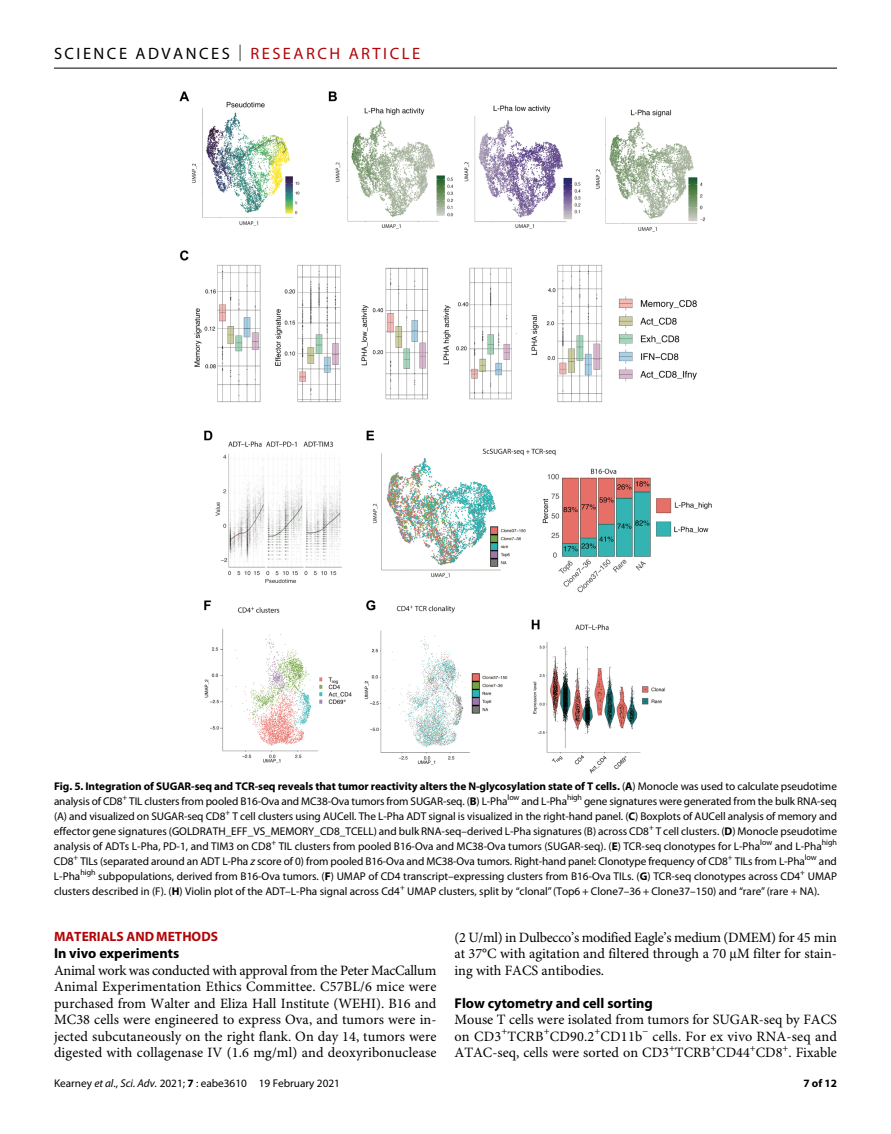
<style>
.page{position:relative;width:891px;height:1134px;background:#fff}
.page>*{position:absolute;margin:0;border:0;box-sizing:border-box;transform-origin:0 0}
.t1{font:16.5px "Myriad Pro";letter-spacing:.15em;color:#000}
.t2{font:14.25px/16.5px "Minion Pro";color:#000;text-align:justify}
.t3{font:700 14.25px "Myriad Pro";color:#000}
.t4{font:700 13.5px "Myriad Pro";color:#b10508}
.t5{font:11.25px/15px "Myriad Pro";color:#000;text-align:justify}
.t6{font:700 11.25px "Myriad Pro";color:#000}
.s1{font-weight:300}
.s2{color:#b10508}
.s3{font-weight:700}
.s4{font-style:italic}
</style>
<div class="page">
<hr style="left:54px;top:68px;width:783px;height:1px;background:#000">
<img style="left:179px;top:91px;width:533px;height:682px">
<h1 class="t1" style="left:54px;top:40px;width:368px">SCIENCE ADVANCES <span class="s1">|</span> <span class="s2">RESEARCH ARTICLE</span></h1>
<p class="t5" style="left:54px;top:779px;width:785px"><span class="s3">Fig. 5. Integration of SUGAR-seq and TCR-seq reveals that tumor reactivity alters the N-glycosylation state of T cells.</span> (<span class="s3">A</span>) Monocle was used to calculate pseudotime analysis of CD8<sup>+</sup> TIL clusters from pooled B16-Ova and MC38-Ova tumors from SUGAR-seq. (<span class="s3">B</span>) L-Pha<sup>low</sup> and L-Pha<sup>high</sup> gene signatures were generated from the bulk RNA-seq (A) and visualized on SUGAR-seq CD8<sup>+</sup> T cell clusters using AUCell. The L-Pha ADT signal is visualized in the right-hand panel. (<span class="s3">C</span>) Boxplots of AUCell analysis of memory and effector gene signatures (GOLDRATH_EFF_VS_MEMORY_CD8_TCELL) and bulk RNA-seq–derived L-Pha signatures (B) across CD8<sup>+</sup> T cell clusters. (<span class="s3">D</span>) Monocle pseudotime analysis of ADTs L-Pha, PD-1, and TIM3 on CD8<sup>+</sup> TIL clusters from pooled B16-Ova and MC38-Ova tumors (SUGAR-seq). (<span class="s3">E</span>) TCR-seq clonotypes for L-Pha<sup>low</sup> and L-Pha<sup>high </sup>CD8<sup>+</sup> TILs (separated around an ADT L-Pha <span class="s4">z</span> score of 0) from pooled B16-Ova and MC38-Ova tumors. Right-hand panel: Clonotype frequency of CD8<sup>+</sup> TILs from L-Pha<sup>low</sup> and L-Pha<sup>high</sup> subpopulations, derived from B16-Ova tumors. (<span class="s3">F</span>) UMAP of CD4 transcript–expressing clusters from B16-Ova TILs. (<span class="s3">G</span>) TCR-seq clonotypes across CD4<sup>+</sup> UMAP clusters described in (F). (<span class="s3">H</span>) Violin plot of the ADT–L-Pha signal across Cd4<sup>+</sup> UMAP clusters, split by “clonal” (Top6 + Clone7–36 + Clone37–150) and “rare” (rare + NA).</p>
<p class="t4" style="left:54px;top:926px;width:166px">MATERIALS AND METHODS</p>
<p class="t3" style="left:54px;top:942px;width:127px">In vivo experiments</p>
<p class="t2" style="left:54px;top:963px;width:384px">Animal work was conducted with approval from the Peter MacCallum Animal Experimentation Ethics Committee. C57BL/6 mice were purchased from Walter and Eliza Hall Institute (WEHI). B16 and MC38 cells were engineered to express Ova, and tumors were in&shy;jected subcutaneously on the right flank. On day 14, tumors were digested with collagenase IV (1.6 mg/ml) and deoxyribonuclease</p>
<p class="t5" style="left:54px;top:1076px;width:288px">Kearney <span class="s4">et al</span>., <span class="s4">Sci. Adv.</span> 2021; <span class="s3">7</span> : eabe3610 19 February 2021</p>
<p class="t2" style="left:454px;top:930px;width:384px">(2 U/ml) in Dulbecco’s modified Eagle’s medium (DMEM) for 45 min at 37°C with agitation and filtered through a 70 M filter for stain&shy;ing with FACS antibodies.</p>
<p class="t3" style="left:454px;top:991px;width:200px">Flow cytometry and cell sorting</p>
<p class="t2" style="left:454px;top:1013px;width:384px">Mouse T cells were isolated from tumors for SUGAR-seq by FACS on CD3<sup>+</sup>TCRB<sup>+</sup>CD90.2<sup>+</sup>CD11b<sup>−</sup> cells. For ex vivo RNA-seq and ATAC-seq, cells were sorted on CD3<sup>+</sup>TCRB<sup>+</sup>CD44<sup>+</sup>CD8<sup>+</sup>. Fixable</p>
<p class="t6" style="left:803px;top:1074px;width:35px">7 of 12</p>
</div>
